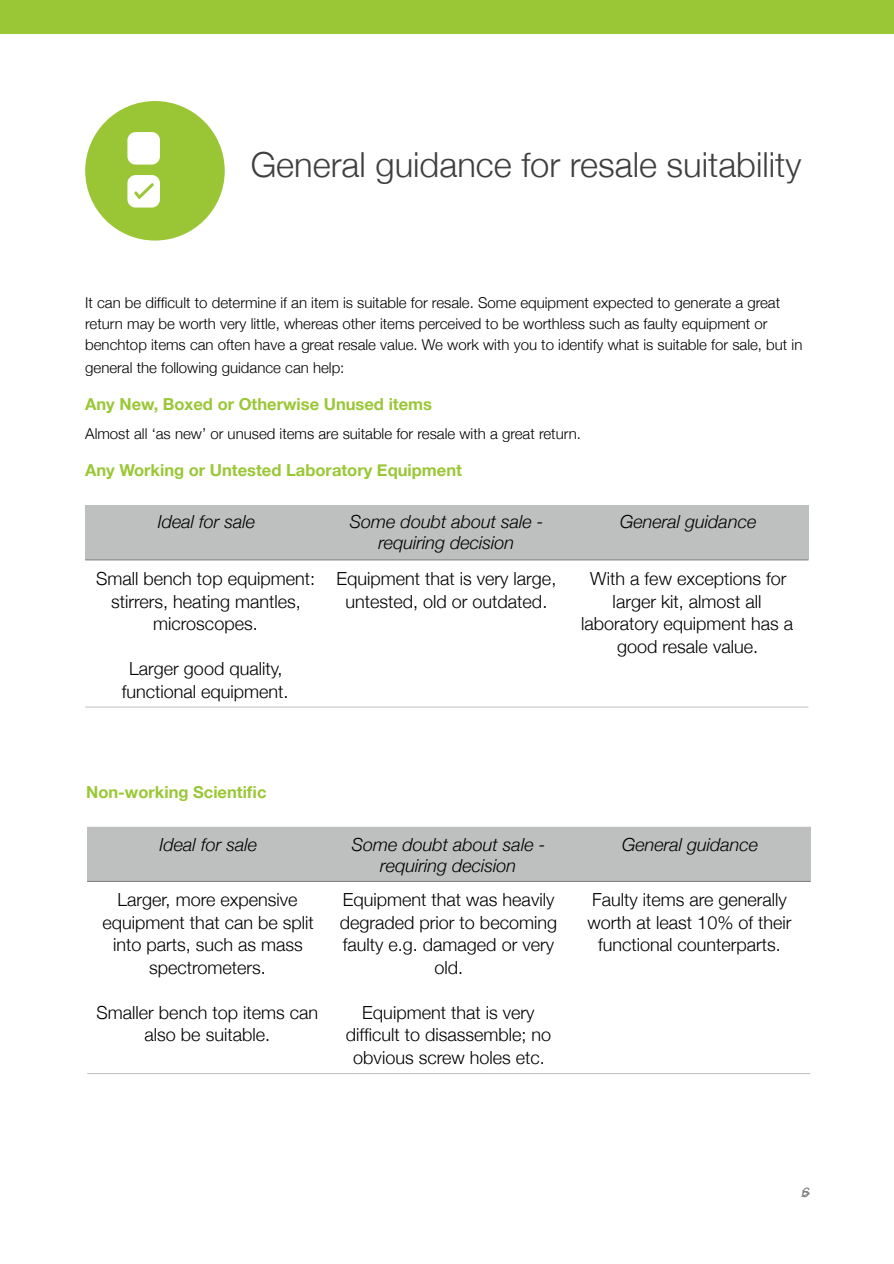
<style>
.page{position:relative;width:894px;height:1264px;background:#fff}
.page>*{position:absolute;margin:0;border:0;box-sizing:border-box;transform-origin:0 0}
.t1{font:300 34.5px "Helvetica Neue";color:#3f3f3f}
.t2{font:300 18px/22.5px "Helvetica Neue";color:#000;text-align:center}
.t3{font:italic 300 18px/21px "Helvetica Neue";color:#000;text-align:center}
.t4{font:700 16.5px "Helvetica Neue";color:#9ac736}
.t5{font:300 15px/21px "Helvetica Neue";color:#000}
.t6{font:italic 13.5px "Helvetica";color:#7f7f7f}
</style>
<div class="page">
<div style="left:0;top:0;width:893px;height:34px;background:#9ac736"></div>
<div style="left:85px;top:505px;width:241px;height:55px;background:#bdc0bf"></div>
<div style="left:326px;top:505px;width:241px;height:55px;background:#bdc0bf"></div>
<div style="left:567px;top:505px;width:241px;height:55px;background:#bdc0bf"></div>
<hr style="left:85px;top:559px;width:723px;height:1px;background:#7f7f7f">
<hr style="left:85px;top:706px;width:723px;height:1px;background:#bfbfbf">
<div style="left:87px;top:827px;width:241px;height:54px;background:#bdc0bf"></div>
<div style="left:328px;top:827px;width:241px;height:54px;background:#bdc0bf"></div>
<div style="left:569px;top:827px;width:241px;height:54px;background:#bdc0bf"></div>
<hr style="left:87px;top:880px;width:723px;height:1px;background:#7f7f7f">
<hr style="left:87px;top:826px;width:723px;height:1px;background:#bfbfbf">
<hr style="left:87px;top:1073px;width:723px;height:1px;background:#bfbfbf">
<div style="left:85px;top:101px;width:140px;height:139px;background:#9ac636;border-radius:50%"></div>
<div style="left:127px;top:132px;width:33px;height:32px;background:#fff;border-radius:8px"></div>
<div style="left:127px;top:175px;width:33px;height:32px;background:#fff;border-radius:8px"></div>
<svg style="left:134px;top:183px;width:20px;height:16px"></svg>
<h1 class="t1" style="left:250px;top:144px;width:552px">General guidance for resale suitability</h1>
<p class="t5" style="left:85px;top:292px;width:718px">It can be difficult to determine if an item is suitable for resale. Some equipment expected to generate a great return may be worth very little, whereas other items perceived to be worthless such as faulty equipment or benchtop items can often have a great resale value. We work with you to identify what is suitable for sale, but in</p>
<p class="t5" style="left:85px;top:356px;width:261px">general the following guidance can help:</p>
<p class="t4" style="left:85px;top:394px;width:348px">Any New, Boxed or Otherwise Unused items</p>
<p class="t5" style="left:85px;top:422px;width:497px">Almost all ‘as new’ or unused items are suitable for resale with a great return.</p>
<p class="t4" style="left:85px;top:460px;width:378px">Any Working or Untested Laboratory Equipment</p>
<p class="t3" style="left:158px;top:511px;width:99px">Ideal for sale</p>
<p class="t3" style="left:350px;top:511px;width:195px">Some doubt about sale - requiring decision</p>
<p class="t3" style="left:620px;top:511px;width:138px">General guidance</p>
<p class="t2" style="left:96px;top:567px;width:220px">Small bench top equipment: stirrers, heating mantles, microscopes.</p>
<p class="t2" style="left:122px;top:657px;width:168px">Larger good quality, functional equipment.</p>
<p class="t2" style="left:336px;top:567px;width:221px">Equipment that is very large, untested, old or outdated.</p>
<p class="t2" style="left:581px;top:567px;width:213px">With a few exceptions for larger kit, almost all laboratory equipment has a good resale value.</p>
<p class="t4" style="left:86px;top:782px;width:182px">Non-working Scientific</p>
<p class="t3" style="left:159px;top:833px;width:99px">Ideal for sale</p>
<p class="t3" style="left:351px;top:833px;width:195px">Some doubt about sale - requiring decision</p>
<p class="t3" style="left:621px;top:833px;width:138px">General guidance</p>
<p class="t2" style="left:102px;top:887px;width:213px">Larger, more expensive equipment that can be split into parts, such as mass spectrometers.</p>
<p class="t2" style="left:96px;top:1000px;width:223px">Smaller bench top items can also be suitable.</p>
<p class="t2" style="left:339px;top:887px;width:219px">Equipment that was heavily degraded prior to becoming faulty e.g. damaged or very old.</p>
<p class="t2" style="left:345px;top:1000px;width:207px">Equipment that is very difficult to disassemble; no obvious screw holes etc.</p>
<p class="t2" style="left:587px;top:887px;width:205px">Faulty items are generally worth at least 10% of their functional counterparts.</p>
<p class="t6" style="left:800px;top:1186px;width:9px">6&gt;</p>
</div>
